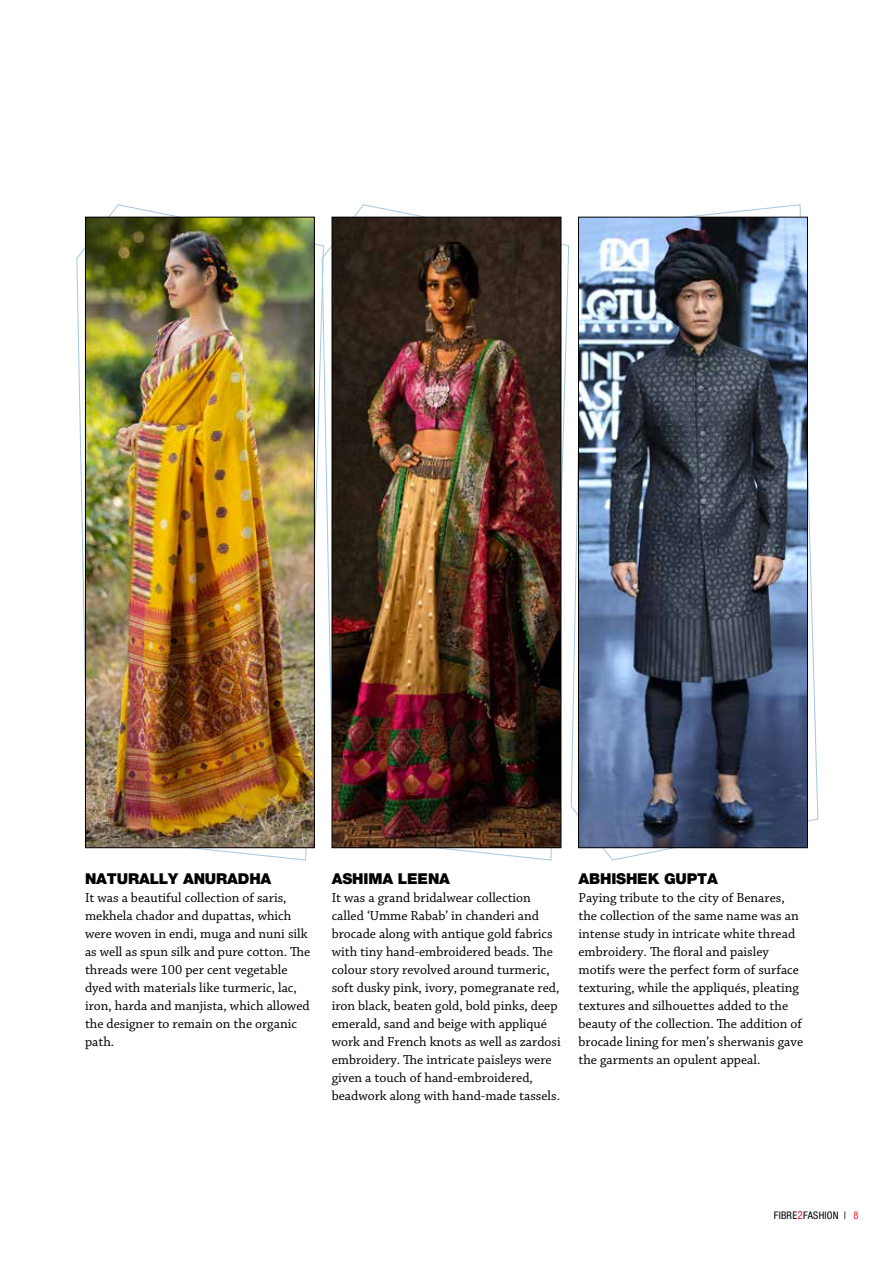
<style>
.page{position:relative;width:893px;height:1263px;background:#fff}
.page>*{position:absolute;margin:0;border:0;box-sizing:border-box;transform-origin:0 0}
.t1{font:900 15px "Helvetica Neue LT Pro";letter-spacing:-.01em;color:#000}
.t2{font:13.8px/18px "Chaparral Pro";color:#000}
.t3{font:condensed 10.5px "Helvetica Neue LT Pro";letter-spacing:.02em;color:#000}
.s1{font-size:11.25px;color:#ed1d24}
.s2{color:#ed1d24}
</style>
<div class="page">
<svg style="left:76px;top:204px;width:245px;height:657px"></svg>
<img style="left:87px;top:219px;width:226px;height:627px">
<div style="left:85px;top:217px;width:230px;height:631px;border:1px solid #000"></div>
<svg style="left:321px;top:204px;width:248px;height:657px"></svg>
<img style="left:334px;top:219px;width:225px;height:627px">
<div style="left:332px;top:217px;width:229px;height:631px;border:1px solid #000"></div>
<svg style="left:570px;top:204px;width:249px;height:657px"></svg>
<img style="left:580px;top:219px;width:226px;height:627px">
<div style="left:578px;top:217px;width:230px;height:631px;border:1px solid #000"></div>
<p class="t1" style="left:85px;top:869px;width:188px">NATURALLY ANURADHA</p>
<p class="t2" style="left:85px;top:889px;width:227px">It was a beautiful collection of saris, mekhela chador and dupattas, which were woven in endi, muga and nuni silk as well as spun silk and pure cotton. The threads were 100 per cent vegetable dyed with materials like turmeric, lac, iron, harda and manjista, which allowed the designer to remain on the organic path.</p>
<p class="t1" style="left:332px;top:869px;width:120px">ASHIMA LEENA</p>
<p class="t2" style="left:332px;top:889px;width:230px">It was a grand bridalwear collection called ‘Umme Rabab’ in chanderi and brocade along with antique gold fabrics with tiny hand-embroidered beads. The colour story revolved around turmeric, soft dusky pink, ivory, pomegranate red, iron black, beaten gold, bold pinks, deep emerald, sand and beige with appliqué work and French knots as well as zardosi embroidery. The intricate paisleys were given a touch of hand-embroidered, beadwork along with hand-made tassels.</p>
<p class="t1" style="left:578px;top:869px;width:141px">ABHISHEK GUPTA</p>
<p class="t2" style="left:578px;top:889px;width:226px">Paying tribute to the city of Benares, the collection of the same name was an intense study in intricate white thread embroidery. The floral and paisley motifs were the perfect form of surface texturing, while the appliqués, pleating textures and silhouettes added to the beauty of the collection. The addition of brocade lining for men’s sherwanis gave the garments an opulent appeal.</p>
<p class="t3" style="left:774px;top:1209px;width:86px">FIBRE<span class="s1">2</span>FASHION | <span class="s2">8</span></p>
</div>
